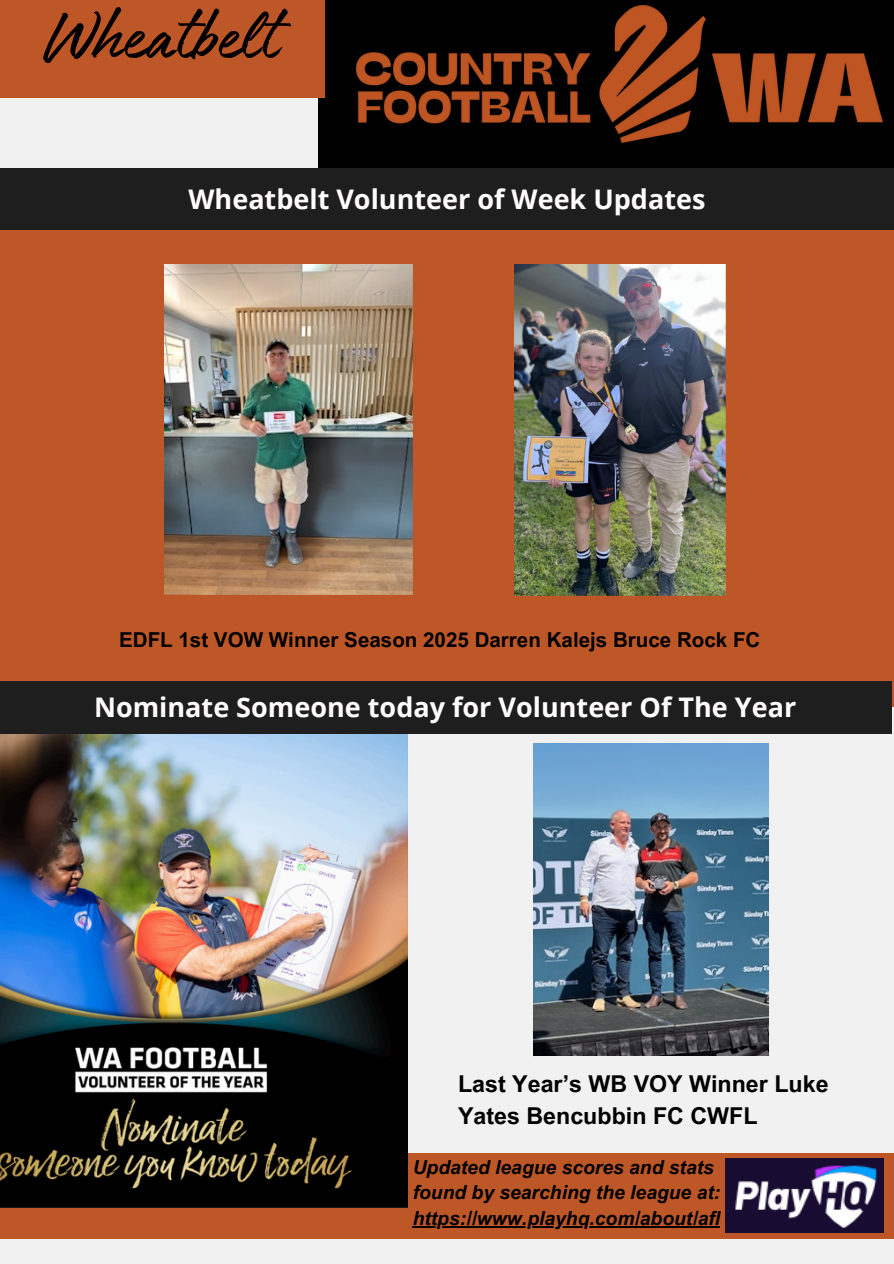
<style>
.page{position:relative;width:894px;height:1264px;background:#fff}
.page>*{position:absolute;margin:0;border:0;box-sizing:border-box;transform-origin:0 0}
.t1{font:79.95px "Authenia Solid";color:#000}
.t2{font:700 27px "Open Sans";color:#fffdfd}
.t3{font:700 23.25px/31.5px "Arial MT Pro";color:#000}
.t4{font:700 20.55px "Arial MT Pro";color:#000}
.t5{font:italic 700 19.35px/26px "Arial MT Pro";color:#000}
</style>
<div class="page">
<div style="left:0;top:0;width:893px;height:1263px;background:#f2f1f1"></div>
<div style="left:0;top:1153px;width:893px;height:85px;background:#be5727"></div>
<img style="left:725px;top:1158px;width:158px;height:74px">
<img style="left:0;top:733px;width:408px;height:474px">
<div style="left:0;top:169px;width:893px;height:538px;background:#be5727"></div>
<div style="left:0;top:681px;width:891px;height:52px;background:#1e1e1e"></div>
<div style="left:319px;top:0;width:574px;height:169px;background:#000"></div>
<img style="left:356px;top:5px;width:526px;height:138px">
<div style="left:0;top:0;width:325px;height:98px;background:#be5727"></div>
<div style="left:0;top:169px;width:893px;height:61px;background:#1e1e1e"></div>
<img style="left:164px;top:264px;width:249px;height:331px">
<img style="left:514px;top:264px;width:211px;height:331px">
<img style="left:533px;top:743px;width:236px;height:313px">
<hr style="left:412px;top:1226px;width:308px;height:1px;background:#000">
<p class="t1" style="left:46px;top:-6px;width:233px">Wheatbelt</p>
<p class="t2" style="left:188px;top:180px;width:518px">Wheatbelt Volunteer of Week Updates</p>
<p class="t4" style="left:119px;top:632px;width:642px">EDFL 1st VOW Winner Season 2025 Darren Kalejs Bruce Rock FC</p>
<h2 class="t2" style="left:94px;top:688px;width:703px">Nominate Someone today for Volunteer Of The Year</h2>
<p class="t3" style="left:458px;top:1071px;width:372px">Last Year’s WB VOY Winner Luke<br>Yates Bencubbin FC CWFL</p>
<p class="t5" style="left:412px;top:1156px;width:309px">Updated league scores and stats found by searching the league at:</p>
<h3 class="t5" style="left:412px;top:1207px;width:309px">https://www.playhq.com/about/afl</h3>
</div>
